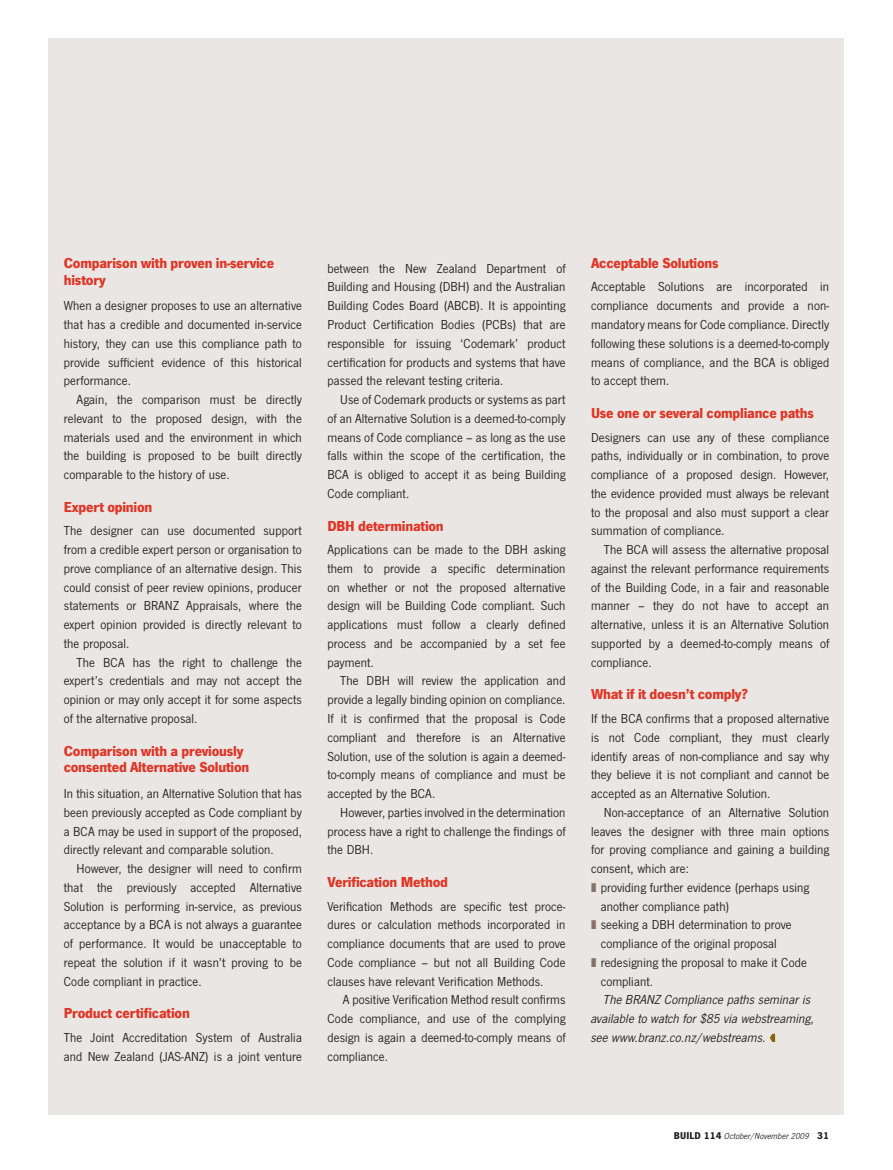
<style>
.page{position:relative;width:893px;height:1170px;background:#fff}
.page>*{position:absolute;margin:0;border:0;box-sizing:border-box;transform-origin:0 0}
.Design_Right_Subhead{font:700 15px/16.5px "News Got";letter-spacing:-.015em;color:#df3526}
.Paragraph_first{font:13.5px/18.8px "News Got";letter-spacing:.01em;color:#231f20;text-align:justify}
.Paragraphs_after{font:13.5px/18.8px "News Got";letter-spacing:.01em;color:#231f20;text-align:justify}
.Bullet{font:13.5px/18.8px "News Got";letter-spacing:.01em;color:#231f20}
.Note_Text{font:italic 13.5px/18.8px "News Got";letter-spacing:.01em;color:#231f20}
.t1{font:italic 9px "News Got";letter-spacing:.01em;color:#231f20}
.s1{color:#877269}
.s2{font-weight:700;font-style:normal;font-size:10.2px}
</style>
<div class="page">
<div style="left:49px;top:38px;width:795px;height:1076px;background:#eae6e3"></div>
<svg style="left:770px;top:1033px;width:5px;height:8px"></svg>
<p class="Design_Right_Subhead" style="left:64px;top:255px;width:212px">Comparison with proven in-service history</p>
<p class="Paragraph_first" style="left:64px;top:296px;width:240px">When a designer proposes to use an alternative that has a credible and documented in-service history, they can use this compliance path to provide sufficient evidence of this historical performance.</p>
<p class="Paragraphs_after" style="left:64px;top:390px;width:240px;text-indent:13px">Again, the comparison must be directly relevant to the proposed design, with the materials used and the environment in which the building is proposed to be built directly comparable to the history of use.</p>
<p class="Design_Right_Subhead" style="left:64px;top:498px;width:90px">Expert opinion</p>
<p class="Paragraph_first" style="left:64px;top:521px;width:240px">The designer can use documented support from a credible expert person or organisation to prove compliance of an alternative design. This could consist of peer review opinions, producer statements or BRANZ Appraisals, where the expert opinion provided is directly relevant to the proposal.</p>
<p class="Paragraphs_after" style="left:64px;top:653px;width:240px;text-indent:13px">The BCA has the right to challenge the expert’s credentials and may not accept the opinion or may only accept it for some aspects of the alternative proposal.</p>
<p class="Design_Right_Subhead" style="left:64px;top:742px;width:187px">Comparison with a previously consented Alternative Solution</p>
<p class="Paragraph_first" style="left:64px;top:784px;width:240px">In this situation, an Alternative Solution that has been previously accepted as Code compliant by a BCA may be used in support of the proposed, directly relevant and comparable solution.</p>
<p class="Paragraphs_after" style="left:64px;top:859px;width:240px;text-indent:13px">However, the designer will need to confirm that the previously accepted Alternative Solution is performing in-service, as previous acceptance by a BCA is not always a guarantee of performance. It would be unacceptable to repeat the solution if it wasn’t proving to be Code compliant in practice.</p>
<p class="Design_Right_Subhead" style="left:64px;top:1004px;width:128px">Product certification</p>
<p class="Paragraph_first" style="left:64px;top:1028px;width:240px">The Joint Accreditation System of Australia and New Zealand (JAS-ANZ) is a joint venture</p>
<p class="Paragraph_first" style="left:327px;top:259px;width:240px">between the New Zealand Department of Building and Housing (DBH) and the Australian Building Codes Board (ABCB). It is appointing Product Certification Bodies (PCBs) that are responsible for issuing ‘Codemark’ product certification for products and systems that have passed the relevant testing criteria.</p>
<p class="Paragraphs_after" style="left:327px;top:390px;width:240px;text-indent:13px">Use of Codemark products or systems as part of an Alternative Solution is a deemed-to-comply means of Code compliance – as long as the use falls within the scope of the certification, the BCA is obliged to accept it as being Building Code compliant.</p>
<p class="Design_Right_Subhead" style="left:327px;top:517px;width:118px">DBH determination</p>
<p class="Paragraph_first" style="left:327px;top:540px;width:240px">Applications can be made to the DBH asking them to provide a specific determination on whether or not the proposed alternative design will be Building Code compliant. Such applications must follow a clearly defined process and be accompanied by a set fee payment.</p>
<p class="Paragraphs_after" style="left:327px;top:671px;width:240px;text-indent:13px">The DBH will review the application and provide a legally binding opinion on compliance.<br>If it is confirmed that the proposal is Code compliant and therefore is an Alternative Solution, use of the solution is again a deemed&shy;to-comply means of compliance and must be accepted by the BCA.</p>
<p class="Paragraphs_after" style="left:327px;top:803px;width:240px;text-indent:13px">However, parties involved in the determination process have a right to challenge the findings of the DBH.</p>
<p class="Design_Right_Subhead" style="left:327px;top:873px;width:122px">Verification Method</p>
<p class="Paragraph_first" style="left:327px;top:896px;width:240px">Verification Methods are specific test proce&shy;dures or calculation methods incorporated in compliance documents that are used to prove Code compliance – but not all Building Code clauses have relevant Verification Methods.</p>
<p class="Paragraphs_after" style="left:327px;top:990px;width:240px;text-indent:15px">A positive Verification Method result confirms Code compliance, and use of the complying design is again a deemed-to-comply means of compliance.</p>
<p class="Design_Right_Subhead" style="left:591px;top:255px;width:129px">Acceptable Solutions</p>
<p class="Paragraph_first" style="left:591px;top:278px;width:240px">Acceptable Solutions are incorporated in compliance documents and provide a non&shy;mandatory means for Code compliance. Directly following these solutions is a deemed-to-comply means of compliance, and the BCA is obliged to accept them.</p>
<p class="Design_Right_Subhead" style="left:591px;top:404px;width:224px">Use one or several compliance paths</p>
<p class="Paragraph_first" style="left:591px;top:428px;width:240px">Designers can use any of these compliance paths, individually or in combination, to prove compliance of a proposed design. However, the evidence provided must always be relevant to the proposal and also must support a clear summation of compliance.</p>
<p class="Paragraphs_after" style="left:591px;top:540px;width:240px;text-indent:13px">The BCA will assess the alternative proposal against the relevant performance requirements of the Building Code, in a fair and reasonable manner – they do not have to accept an alternative, unless it is an Alternative Solution supported by a deemed-to-comply means of compliance.</p>
<p class="Design_Right_Subhead" style="left:591px;top:686px;width:159px">What if it doesn’t comply?</p>
<p class="Paragraph_first" style="left:591px;top:709px;width:240px">If the BCA confirms that a proposed alternative is not Code compliant, they must clearly identify areas of non-compliance and say why they believe it is not compliant and cannot be accepted as an Alternative Solution.</p>
<p class="Paragraphs_after" style="left:591px;top:803px;width:240px;text-indent:13px">Non-acceptance of an Alternative Solution leaves the designer with three main options for proving compliance and gaining a building consent, which are:</p>
<p class="Bullet" style="left:601px;top:878px;width:210px;text-indent:-10px"><span class="s1">❚</span> providing further evidence (perhaps using another compliance path)</p>
<p class="Bullet" style="left:591px;top:915px;width:202px;text-align:center"><span class="s1">❚</span> seeking a DBH determination to prove compliance of the original proposal</p>
<p class="Bullet" style="left:601px;top:953px;width:208px;text-indent:-10px"><span class="s1">❚</span> redesigning the proposal to make it Code compliant.</p>
<p class="Note_Text" style="left:591px;top:990px;width:225px;text-indent:13px">The BRANZ Compliance paths seminar is available to watch for $85 via webstreaming, see www.branz.co.nz/webstreams.</p>
<p class="t1" style="left:674px;top:1131px;width:157px"><span class="s2">BUILD 114</span> October/November 2009 <span class="s2">31</span></p>
</div>
